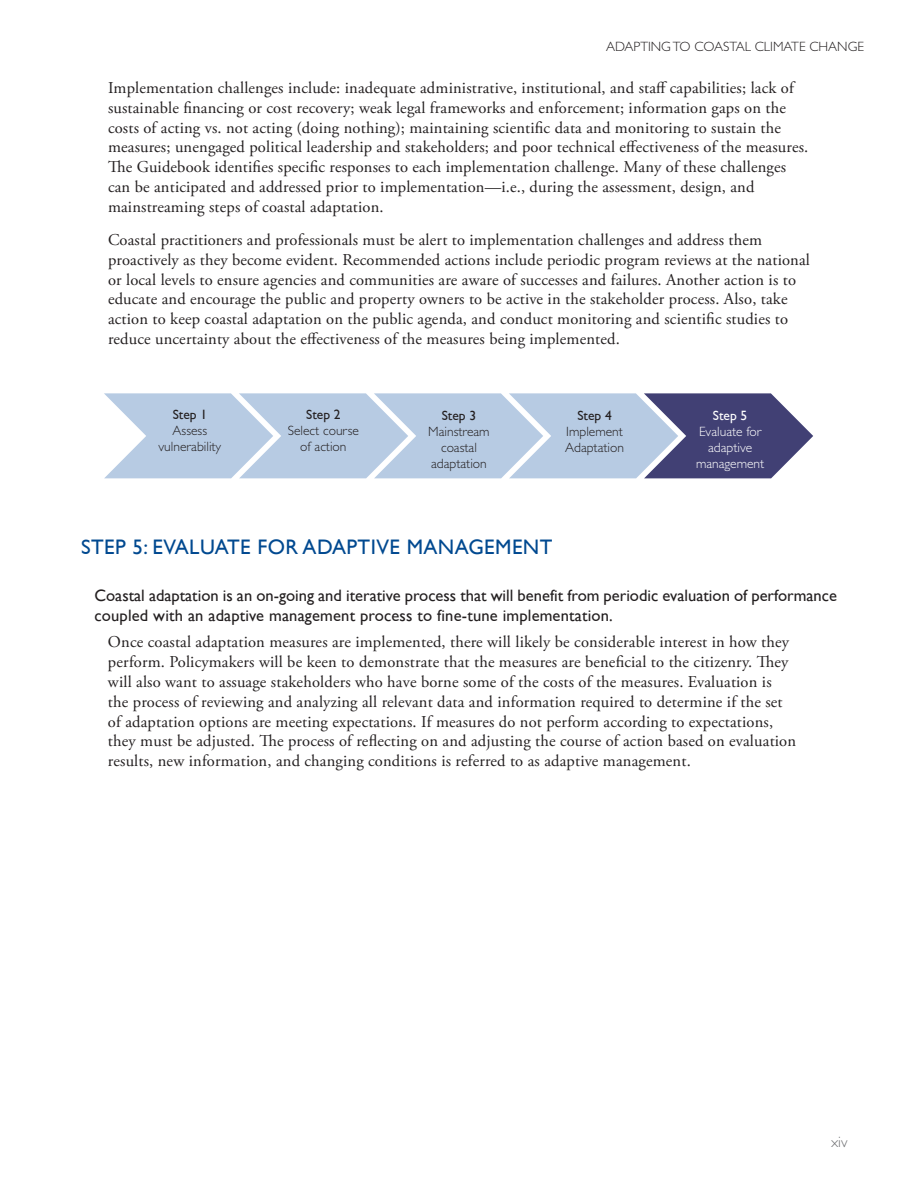
<style>
.page{position:relative;width:918px;height:1188px;background:#fff}
.page>*{position:absolute;margin:0;border:0;box-sizing:border-box;transform-origin:0 0}
.t1{font:21px "Gill Sans";letter-spacing:.02em;color:#014990}
.t2{font:16.5px/19.8px "Adobe Garamond Pro";letter-spacing:.01em;color:#231f20}
.t3{font:16.5px/19.8px "Gill Sans";color:#231f20}
.t4{font:300 15px "Gill Sans Std";color:#6c6d70}
.t5{font:300 13.5px/16.2px "Gill Sans Std";color:#231f20;text-align:center}
.t6{font:300 13.5px/16.2px "Gill Sans Std";color:#fff;text-align:center}
.s1{font-family:"Gill Sans";font-weight:400}
</style>
<div class="page">
<svg style="left:104px;top:393px;width:709px;height:85px;background:#a9b7d1"></svg>
<h1 class="t5" style="left:606px;top:39px;width:259px">ADAPTING TO COASTAL CLIMATE CHANGE</h1>
<p class="t2" style="left:108px;top:78px;width:702px">Implementation challenges include: inadequate administrative, institutional, and staff capabilities; lack of sustainable financing or cost recovery; weak legal frameworks and enforcement; information gaps on the costs of acting vs. not acting (doing nothing); maintaining scientific data and monitoring to sustain the measures; unengaged political leadership and stakeholders; and poor technical effectiveness of the measures.<br>The Guidebook identifies specific responses to each implementation challenge. Many of these challenges can be anticipated and addressed prior to implementation—i.e., during the assessment, design, and mainstreaming steps of coastal adaptation.</p>
<p class="t2" style="left:108px;top:231px;width:704px">Coastal practitioners and professionals must be alert to implementation challenges and address them proactively as they become evident. Recommended actions include periodic program reviews at the national or local levels to ensure agencies and communities are aware of successes and failures. Another action is to educate and encourage the public and property owners to be active in the stakeholder process. Also, take action to keep coastal adaptation on the public agenda, and conduct monitoring and scientific studies to reduce uncertainty about the effectiveness of the measures being implemented.</p>
<p class="t5" style="left:158px;top:407px;width:64px"><span class="s1">Step 1<br></span>Assess vulnerability</p>
<p class="t5" style="left:288px;top:407px;width:73px"><span class="s1">Step 2<br></span>Select course of action</p>
<p class="t5" style="left:428px;top:407px;width:63px"><span class="s1">Step 3<br></span>Mainstream coastal adaptation</p>
<p class="t5" style="left:565px;top:407px;width:60px"><span class="s1">Step 4<br></span>Implement<br>Adaptation</p>
<p class="t6" style="left:696px;top:407px;width:70px"><span class="s1">Step 5<br></span>Evaluate for adaptive management</p>
<p class="t1" style="left:81px;top:535px;width:473px">STEP 5: EVALUATE FOR ADAPTIVE MANAGEMENT</p>
<p class="t3" style="left:94px;top:585px;width:744px">Coastal adaptation is an on-going and iterative process that will benefit from periodic evaluation of performance coupled with an adaptive management process to fine-tune implementation.</p>
<p class="t2" style="left:108px;top:633px;width:690px">Once coastal adaptation measures are implemented, there will likely be considerable interest in how they perform. Policymakers will be keen to demonstrate that the measures are beneficial to the citizenry. They will also want to assuage stakeholders who have borne some of the costs of the measures. Evaluation is the process of reviewing and analyzing all relevant data and information required to determine if the set of adaptation options are meeting expectations. If measures do not perform according to expectations, they must be adjusted. The process of reflecting on and adjusting the course of action based on evaluation results, new information, and changing conditions is referred to as adaptive management.</p>
<p class="t4" style="left:831px;top:1134px;width:18px">xiv</p>
</div>
